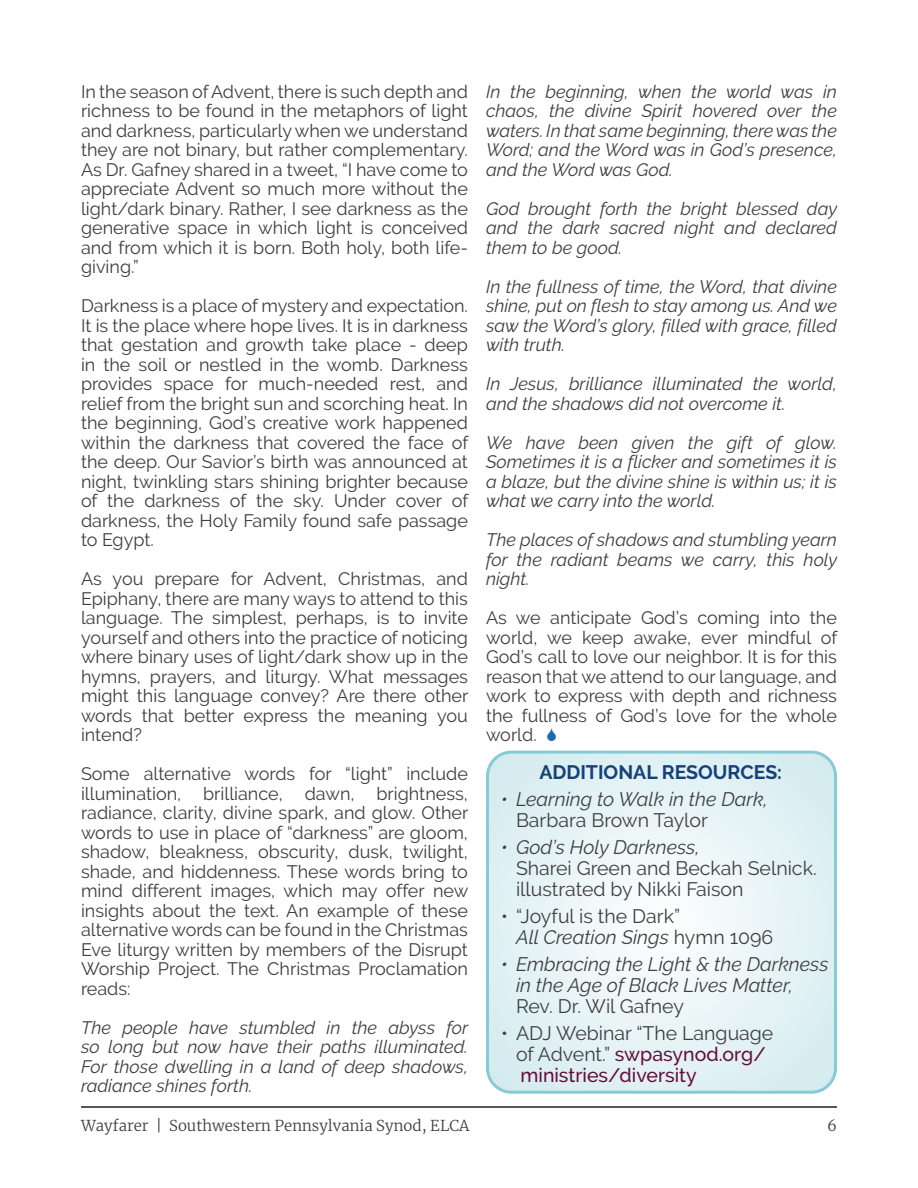
<style>
.page{position:relative;width:918px;height:1188px;background:#fff}
.page>*{position:absolute;margin:0;border:0;box-sizing:border-box;transform-origin:0 0}
.t1{font:italic 19.5px/21px "Raleway";color:#3e3e3f}
.t2{font:19.5px/21px "Raleway";color:#3e3e3f}
.t3{font:500 19.5px/21px "Raleway";color:#650c3d}
.Body_Copy{font:700 19.5px "Raleway";color:#144178}
.Body_Copy-2{font:18px/19.5px "Raleway";color:#3e3e3f;text-align:justify}
.Body_Copy-3{font:italic 18px/19.5px "Raleway";color:#3e3e3f;text-align:justify}
.t4{font:300 15px "Merriweather";color:#3e3e3f}
.s1{font-style:normal}
.s2{font-style:italic}
.s3{font-weight:400;color:#3e3e3f}
</style>
<div class="page">
<hr style="left:81px;top:1106px;width:756px;height:2px;background:#231f20">
<svg style="left:490px;top:752px;width:343px;height:338px"></svg>
<div style="left:486px;top:751px;width:351px;height:343px;border:3px solid #86cbd5;border-radius:24px"></div>
<p class="Body_Copy-2" style="left:81px;top:82px;width:389px">In the season of Advent, there is such depth and richness to be found in the metaphors of light and darkness, particularly when we understand they are not binary, but rather complementary.<br>As Dr. Gafney shared in a tweet, “I have come to appreciate Advent so much more without the light/dark binary. Rather, I see darkness as the generative space in which light is conceived and from which it is born. Both holy, both life&shy;giving.”</p>
<p class="Body_Copy-2" style="left:81px;top:296px;width:389px">Darkness is a place of mystery and expectation.<br>It is the place where hope lives. It is in darkness that gestation and growth take place - deep in the soil or nestled in the womb. Darkness provides space for much-needed rest, and relief from the bright sun and scorching heat. In the beginning, God’s creative work happened within the darkness that covered the face of the deep. Our Savior’s birth was announced at night, twinkling stars shining brighter because of the darkness of the sky. Under cover of darkness, the Holy Family found safe passage to Egypt.</p>
<p class="Body_Copy-2" style="left:81px;top:569px;width:389px">As you prepare for Advent, Christmas, and Epiphany, there are many ways to attend to this language. The simplest, perhaps, is to invite yourself and others into the practice of noticing where binary uses of light/dark show up in the hymns, prayers, and liturgy. What messages might this language convey? Are there other words that better express the meaning you intend?</p>
<p class="Body_Copy-2" style="left:81px;top:764px;width:389px">Some alternative words for “light” include illumination, brilliance, dawn, brightness, radiance, clarity, divine spark, and glow. Other words to use in place of “darkness” are gloom, shadow, bleakness, obscurity, dusk, twilight, shade, and hiddenness. These words bring to mind different images, which may offer new insights about the text. An example of these alternative words can be found in the Christmas Eve liturgy written by members of the Disrupt Worship Project. The Christmas Proclamation reads:</p>
<p class="Body_Copy-3" style="left:81px;top:1018px;width:389px">The people have stumbled in the abyss for so long but now have their paths illuminated.<br>For those dwelling in a land of deep shadows, radiance shines forth.</p>
<p class="Body_Copy-3" style="left:486px;top:82px;width:353px">In the beginning, when the world was in chaos, the divine Spirit hovered over the waters. In that same beginning, there was the Word; and the Word was in God’s presence, and the Word was God.</p>
<p class="Body_Copy-3" style="left:486px;top:199px;width:353px">God brought forth the bright blessed day and the dark sacred night and declared them to be good.</p>
<p class="Body_Copy-3" style="left:486px;top:277px;width:353px">In the fullness of time, the Word, that divine shine, put on flesh to stay among us. And we saw the Word’s glory, filled with grace, filled with truth.</p>
<p class="Body_Copy-3" style="left:486px;top:374px;width:352px">In Jesus, brilliance illuminated the world, and the shadows did not overcome it.</p>
<p class="Body_Copy-3" style="left:486px;top:433px;width:353px">We have been given the gift of glow.<br>Sometimes it is a flicker and sometimes it is a blaze, but the divine shine is within us; it is what we carry into the world.</p>
<p class="Body_Copy-3" style="left:486px;top:530px;width:353px">The places of shadows and stumbling yearn for the radiant beams we carry, this holy night.</p>
<p class="Body_Copy-2" style="left:486px;top:608px;width:353px">As we anticipate God’s coming into the world, we keep awake, ever mindful of God’s call to love our neighbor. It is for this reason that we attend to our language, and work to express with depth and richness the fullness of God’s love for the whole world.</p>
<p class="Body_Copy" style="left:539px;top:761px;width:244px">ADDITIONAL RESOURCES:</p>
<p class="t1" style="left:516px;top:788px;width:253px;text-indent:-15px">• Learning to Walk in the Dark,<br><span class="s1">Barbara Brown Taylor</span></p>
<p class="t2" style="left:516px;top:836px;width:302px;text-indent:-15px"><span class="s2">• God’s Holy Darkness,<br></span>Sharei Green and Beckah Selnick. illustrated by Nikki Faison</p>
<p class="t2" style="left:516px;top:905px;width:259px;text-indent:-15px">• “Joyful is the Dark”<br><span class="s2">All Creation Sings</span> hymn 1096</p>
<p class="t1" style="left:516px;top:953px;width:314px;text-indent:-15px">• Embracing the Light &amp; the Darkness in the Age of Black Lives Matter,<br><span class="s1">Rev. Dr. Wil Gafney</span></p>
<p class="t3" style="left:516px;top:1022px;width:259px;text-indent:-15px"><span class="s3">• ADJ Webinar “The Language of Advent.”</span> swpasynod.org/ ministries/diversity</p>
<p class="t4" style="left:81px;top:1115px;width:390px">Wayfarer | Southwestern Pennsylvania Synod, ELCA</p>
<p class="t4" style="left:827px;top:1115px;width:11px">6</p>
</div>
